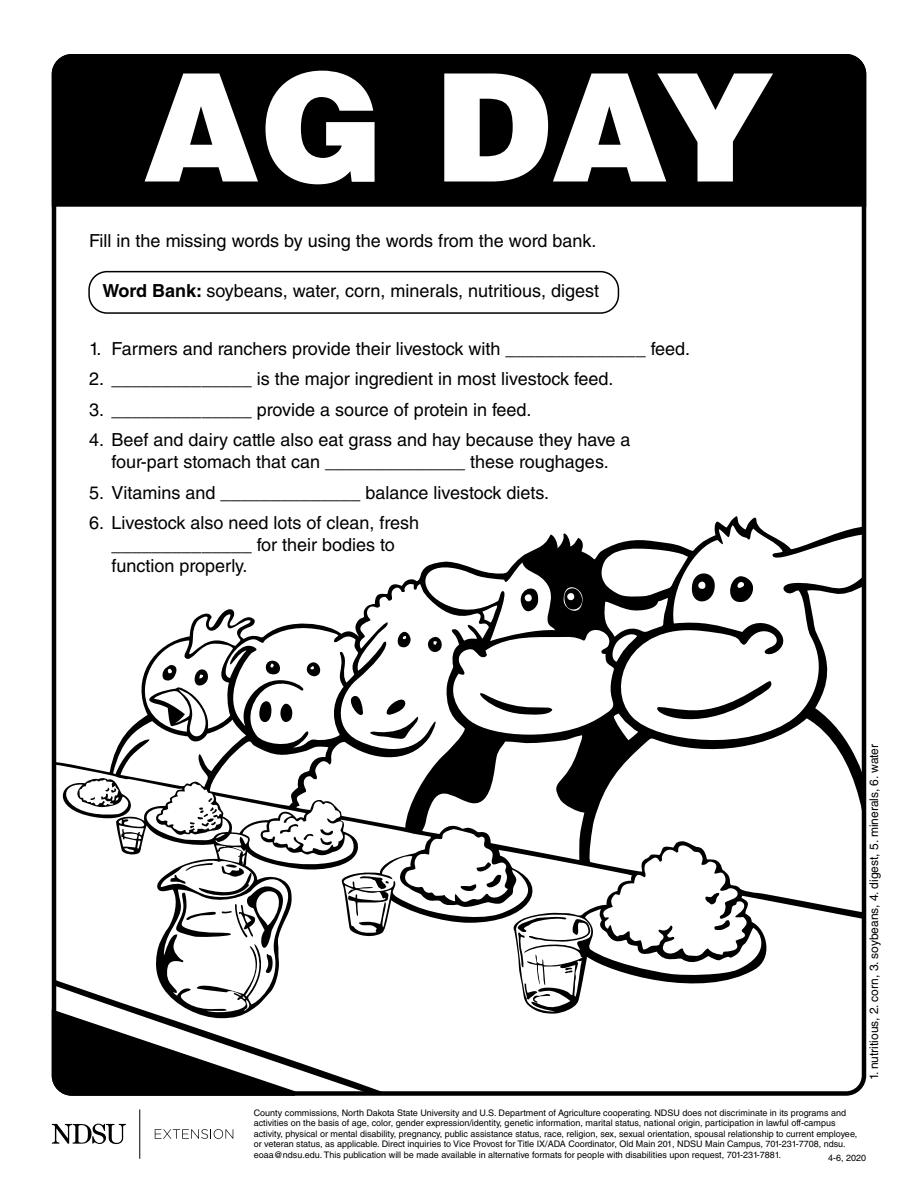
<style>
.page{position:relative;width:918px;height:1188px;background:#fff}
.page>*{position:absolute;margin:0;border:0;box-sizing:border-box;transform-origin:0 0}
.t1{font:900 150px "Helvetica LT Std";color:#fff}
.t2{font:18px/21.6px "Helvetica LT Std";color:#000;text-align:center}
.t3{font:12px "Helvetica LT Std";color:#000}
.t4{font:9px/10.5px "Helvetica LT Std";color:#000}
.s1{font-weight:700}
</style>
<div class="page">
<div style="left:51px;top:54px;width:816px;height:155px;background:#000"></div>
<svg style="left:775px;top:752px;width:86px;height:161px"></svg>
<svg style="left:607px;top:519px;width:254px;height:233px"></svg>
<div style="left:88px;top:271px;width:531px;height:43px;border:2px solid #000;border-radius:18px"></div>
<svg style="left:52px;top:1123px;width:74px;height:22px"></svg>
<hr style="left:140px;top:1109px;width:1px;height:50px;background:#000">
<svg style="left:155px;top:1129px;width:78px;height:10px"></svg>
<svg style="left:51px;top:548px;width:724px;height:548px"></svg>
<h1 class="t1" style="left:143px;top:30px;width:632px">AG DAY</h1>
<h2 class="t2" style="left:89px;top:230px;width:509px">Fill in the missing words by using the words from the word bank.</h2>
<h2 class="t2" style="left:103px;top:280px;width:498px"><span class="s1">Word Bank:</span> soybeans, water, corn, minerals, nutritious, digest</h2>
<h2 class="t2" style="left:89px;top:337px;width:603px">1. Farmers and ranchers provide their livestock with ______________ feed.</h2>
<h2 class="t2" style="left:89px;top:368px;width:526px">2. ______________ is the major ingredient in most livestock feed.</h2>
<h2 class="t2" style="left:89px;top:399px;width:444px">3. ______________ provide a source of protein in feed.</h2>
<h2 class="t2" style="left:89px;top:429px;width:543px">4. Beef and dairy cattle also eat grass and hay because they have a four-part stomach that can ______________ these roughages.</h2>
<h2 class="t2" style="left:89px;top:481px;width:462px">5. Vitamins and ______________ balance livestock diets.</h2>
<h2 class="t2" style="left:112px;top:512px;width:309px;text-align:left;text-indent:-22px">6. Livestock also need lots of clean, fresh ______________ for their bodies to function properly.</h2>
<h3 class="t3" style="left:867px;top:1080px;width:338px;rotate:-90deg">1. nutritious, 2. corn, 3. soybeans, 4. digest, 5. minerals, 6. water</h3>
<p class="t4" style="left:254px;top:1107px;width:605px">County commissions, North Dakota State University and U.S. Department of Agriculture cooperating. NDSU does not discriminate in its programs and activities on the basis of age, color, gender expression/identity, genetic information, marital status, national origin, participation in lawful off-campus activity, physical or mental disability, pregnancy, public assistance status, race, religion, sex, sexual orientation, spousal relationship to current employee, or veteran status, as applicable. Direct inquiries to Vice Provost for Title IX/ADA Coordinator, Old Main 201, NDSU Main Campus, 701-231-7708, ndsu. eoaa@ndsu.edu. This publication will be made available in alternative formats for people with disabilities upon request, 701-231-7881.</p>
<p class="t4" style="left:828px;top:1152px;width:40px">4-6, 2020</p>
</div>
